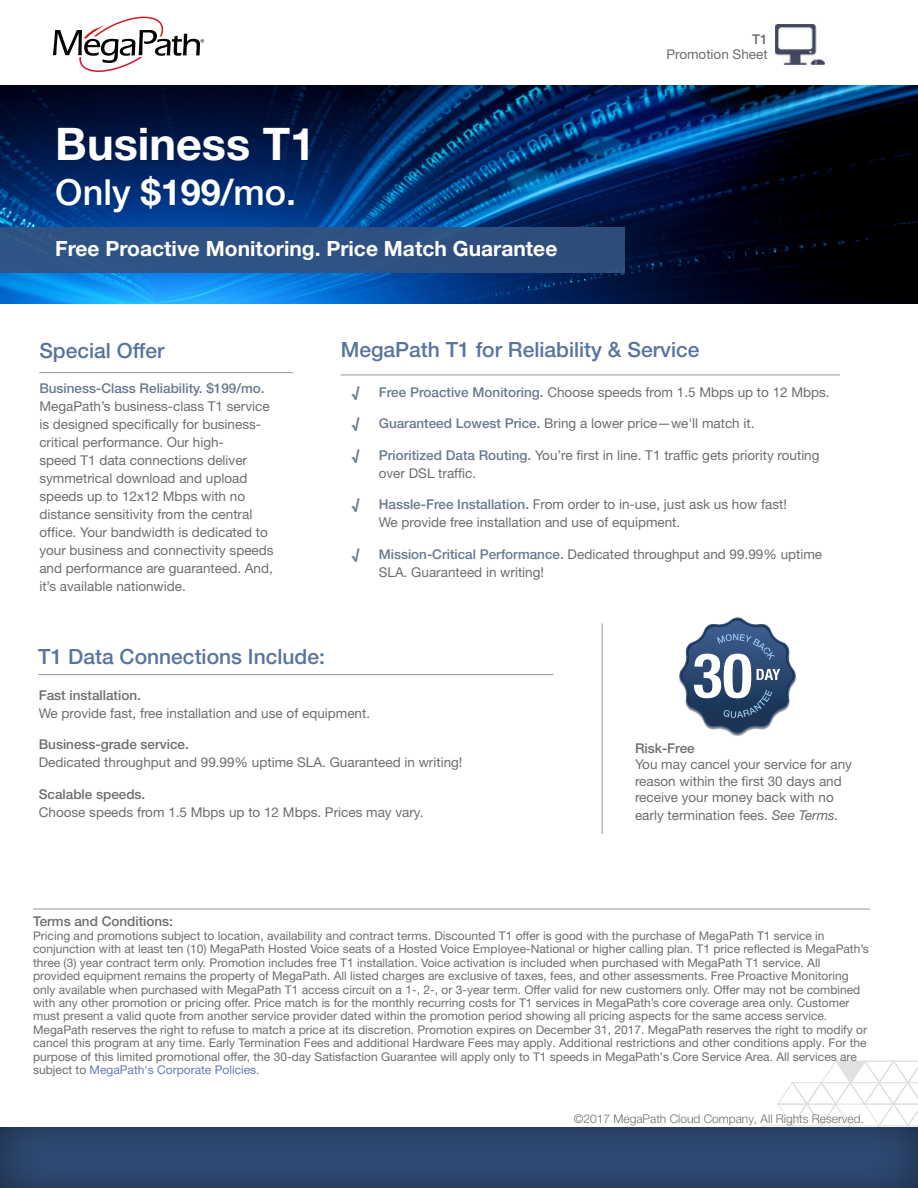
<style>
.page{position:relative;width:918px;height:1188px;background:#fff}
.page>*{position:absolute;margin:0;border:0;box-sizing:border-box;transform-origin:0 0}
.t1{font:700 45px "Helvetica Neue LT Pro";color:#fff}
.t2{font:500 36px "Helvetica Neue LT Pro";color:#fff}
.t3{font:500 21px "Helvetica Neue LT Pro";color:#58749f}
.t4{font:700 21px "Helvetica Neue LT Pro";color:#fff}
.t5{font:13.5px/18px "Helvetica Neue LT Pro";color:#6c6d70}
.t6{font:500 13.5px "Helvetica Neue LT Pro";color:#6c6d70}
.t7{font:500 13.5px "Helvetica Neue LT Pro";color:#697990}
.t8{font:700 13.5px "Helvetica Neue LT Pro";color:#697990}
.t9{font:12px/13.4px "Helvetica Neue LT Pro";color:#6c6d70}
.t10{font:300 12px "Helvetica Neue LT Pro";color:#6c6d70}
.s1{font-weight:700}
.s2{font-weight:500;color:#697990}
.s3{font-style:italic}
.s4{color:#607eb4}
</style>
<div class="page">
<img style="left:0;top:86px;width:918px;height:218px">
<svg style="left:762px;top:1061px;width:156px;height:65px"></svg>
<hr style="left:602px;top:623px;width:1px;height:211px;background:#939598">
<div style="left:0;top:1126px;width:918px;height:62px;background:#2c476e"></div>
<svg style="left:679px;top:617px;width:117px;height:117px"></svg>
<hr style="left:341px;top:375px;width:499px;height:1px;background:#939598">
<svg style="left:53px;top:17px;width:151px;height:55px"></svg>
<hr style="left:39px;top:372px;width:254px;height:1px;background:#939598">
<hr style="left:33px;top:909px;width:837px;height:1px;background:#939598">
<img style="left:774px;top:24px;width:53px;height:41px">
<hr style="left:38px;top:674px;width:516px;height:1px;background:#939598">
<div style="left:0;top:227px;width:624px;height:46px;background:#33527f"></div>
<p class="t1" style="left:55px;top:116px;width:262px">Business T1</p>
<p class="t2" style="left:55px;top:170px;width:242px">Only <span class="s1">$199</span>/mo.</p>
<p class="t4" style="left:55px;top:236px;width:504px">Free Proactive Monitoring. Price Match Guarantee</p>
<p class="t6" style="left:752px;top:31px;width:17px">T1</p>
<p class="t5" style="left:666px;top:45px;width:103px">Promotion Sheet</p>
<p class="t3" style="left:39px;top:338px;width:127px">Special Offer</p>
<p class="t7" style="left:39px;top:380px;width:227px">Business-Class Reliability. $199/mo.</p>
<p class="t5" style="left:39px;top:397px;width:236px">MegaPath’s business-class T1 service is designed specifically for business&shy;critical performance. Our high-<br>speed T1 data connections deliver symmetrical download and upload speeds up to 12x12 Mbps with no distance sensitivity from the central office. Your bandwidth is dedicated to your business and connectivity speeds and performance are guaranteed. And, it’s available nationwide.</p>
<p class="t3" style="left:341px;top:337px;width:360px">MegaPath T1 for Reliability &amp; Service</p>
<p class="t8" style="left:352px;top:384px;width:9px">√</p>
<p class="t5" style="left:379px;top:383px;width:452px"><span class="s2">Free Proactive Monitoring.</span> Choose speeds from 1.5 Mbps up to 12 Mbps.</p>
<p class="t8" style="left:352px;top:415px;width:9px">√</p>
<p class="t5" style="left:379px;top:414px;width:377px"><span class="s2">Guaranteed Lowest Price.</span> Bring a lower price—we'll match it.</p>
<p class="t8" style="left:352px;top:447px;width:9px">√</p>
<p class="t5" style="left:379px;top:446px;width:442px"><span class="s2">Prioritized Data Routing.</span> You’re first in line. T1 traffic gets priority routing over DSL traffic.</p>
<p class="t8" style="left:352px;top:496px;width:9px">√</p>
<p class="t5" style="left:379px;top:495px;width:410px"><span class="s2">Hassle-Free Installation.</span> From order to in-use, just ask us how fast!<br>We provide free installation and use of equipment.</p>
<p class="t8" style="left:352px;top:546px;width:9px">√</p>
<p class="t5" style="left:379px;top:545px;width:445px"><span class="s2">Mission-Critical Performance.</span> Dedicated throughput and 99.99% uptime<br>SLA. Guaranteed in writing!</p>
<p class="t3" style="left:38px;top:644px;width:288px">T1 Data Connections Include:</p>
<p class="t6" style="left:39px;top:687px;width:104px">Fast installation.</p>
<p class="t5" style="left:39px;top:704px;width:333px">We provide fast, free installation and use of equipment.</p>
<p class="t6" style="left:39px;top:736px;width:152px">Business-grade service.</p>
<p class="t5" style="left:39px;top:753px;width:425px">Dedicated throughput and 99.99% uptime SLA. Guaranteed in writing!</p>
<p class="t6" style="left:39px;top:786px;width:108px">Scalable speeds.</p>
<p class="t5" style="left:39px;top:802px;width:386px">Choose speeds from 1.5 Mbps up to 12 Mbps. Prices may vary.</p>
<p class="t6" style="left:635px;top:740px;width:61px">Risk-Free</p>
<p class="t5" style="left:635px;top:756px;width:219px;line-height:16.5px">You may cancel your service for any reason within the first 30 days and receive your money back with no</p>
<p class="t5" style="left:635px;top:806px;width:205px">early termination fees. <span class="s3">See Terms.</span></p>
<p class="t6" style="left:33px;top:913px;width:141px">Terms and Conditions:</p>
<p class="t9" style="left:33px;top:929px;width:837px">Pricing and promotions subject to location, availability and contract terms. Discounted T1 offer is good with the purchase of MegaPath T1 service in conjunction with at least ten (10) MegaPath Hosted Voice seats of a Hosted Voice Employee-National or higher calling plan. T1 price reflected is MegaPath’s three (3) year contract term only. Promotion includes free T1 installation. Voice activation is included when purchased with MegaPath T1 service. All provided equipment remains the property of MegaPath. All listed charges are exclusive of taxes, fees, and other assessments. Free Proactive Monitoring only available when purchased with MegaPath T1 access circuit on a 1-, 2-, or 3-year term. Offer valid for new customers only. Offer may not be combined with any other promotion or pricing offer. Price match is for the monthly recurring costs for T1 services in MegaPath’s core coverage area only. Customer must present a valid quote from another service provider dated within the promotion period showing all pricing aspects for the same access service.<br>MegaPath reserves the right to refuse to match a price at its discretion. Promotion expires on December 31, 2017. MegaPath reserves the right to modify or cancel this program at any time. Early Termination Fees and additional Hardware Fees may apply. Additional restrictions and other conditions apply. For the purpose of this limited promotional offer, the 30-day Satisfaction Guarantee will apply only to T1 speeds in MegaPath’s Core Service Area. All services are subject to <span class="s4">MegaPath's Corporate Policies.</span></p>
<p class="t10" style="left:574px;top:1112px;width:292px">©2017 MegaPath Cloud Company, All Rights Reserved.</p>
</div>
